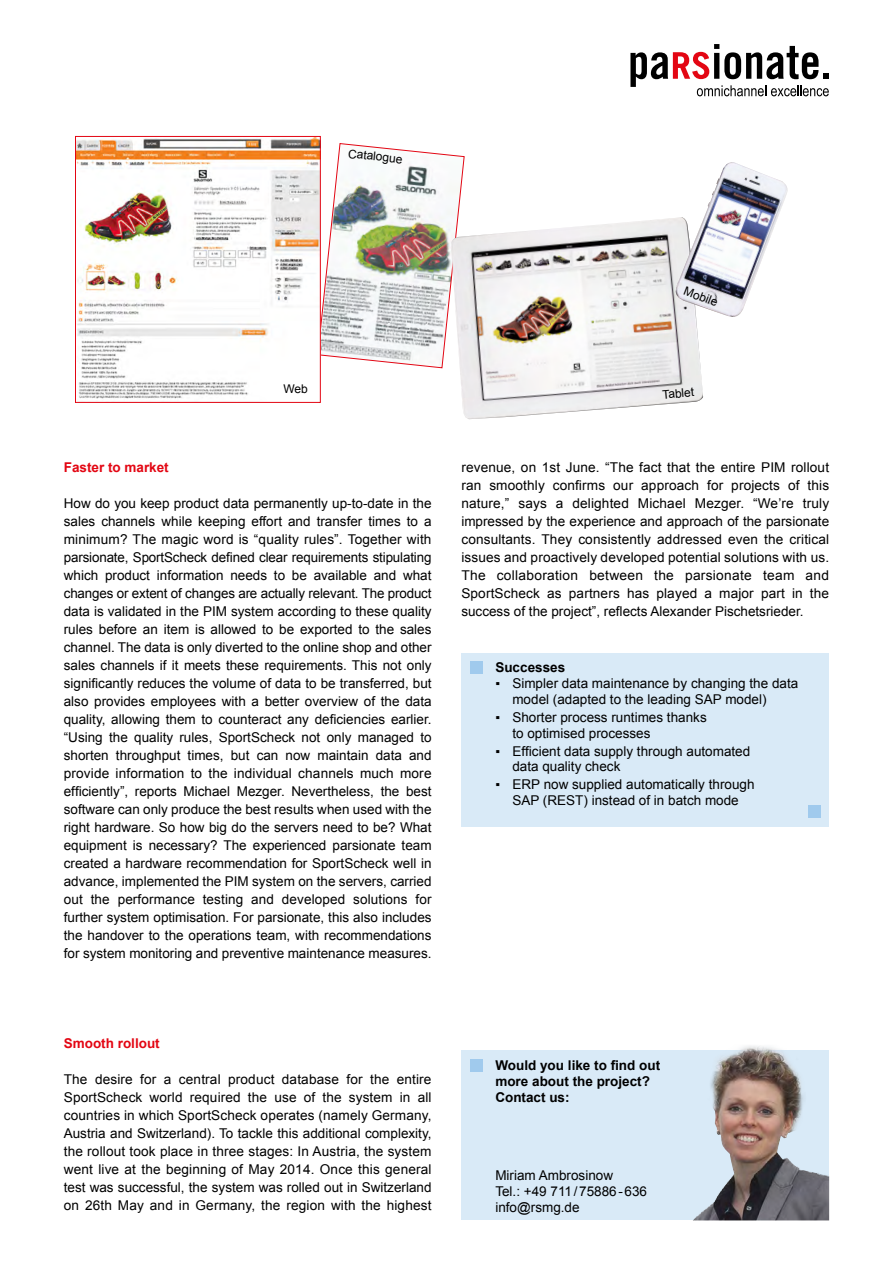
<style>
.page{position:relative;width:893px;height:1263px;background:#fff}
.page>*{position:absolute;margin:0;border:0;box-sizing:border-box;transform-origin:0 0}
.t1{font:13.5px/18px "Arial";color:#000}
.t2{font:700 13.5px/16.2px "Arial";color:#000}
.t3{font:700 13.5px "Arial";color:#e30613}
.t4{font:12px "Arial";color:#000}
.s1{font-family:"Verdana"}
</style>
<div class="page">
<img style="left:321px;top:143px;width:144px;height:226px">
<img style="left:77px;top:138px;width:242px;height:261px">
<div style="left:75px;top:136px;width:246px;height:267px;border:1px solid #e30613"></div>
<img style="left:450px;top:217px;width:253px;height:203px">
<img style="left:675px;top:162px;width:113px;height:155px">
<svg style="left:630px;top:44px;width:199px;height:52px"></svg>
<div style="left:461px;top:653px;width:368px;height:174px;background:#d9eaf7"></div>
<div style="left:808px;top:805px;width:13px;height:13px;background:#a0caed"></div>
<div style="left:470px;top:661px;width:13px;height:13px;background:#a0caed"></div>
<div style="left:461px;top:1050px;width:368px;height:170px;background:#d9eaf7"></div>
<div style="left:470px;top:1059px;width:13px;height:13px;background:#a0caed"></div>
<img style="left:693px;top:1046px;width:136px;height:174px">
<p class="t4" style="left:349px;top:146px;width:56px;rotate:6deg">Catalogue</p>
<p class="t4" style="left:687px;top:283px;width:37px;rotate:21deg">Mobile</p>
<p class="t4" style="left:283px;top:381px;width:26px">Web</p>
<p class="t4" style="left:662px;top:387px;width:34px;rotate:-5deg">Tablet</p>
<p class="t3" style="left:64px;top:458px;width:107px">Faster to market</p>
<p class="t1" style="left:64px;top:494px;width:369px;text-align:justify">How do you keep product data permanently up-to-date in the sales channels while keeping effort and transfer times to a minimum? The magic word is “quality rules”. Together with parsionate, SportScheck defined clear requirements stipulating which product information needs to be available and what changes or extent of changes are actually relevant. The product data is validated in the PIM system according to these quality rules before an item is allowed to be exported to the sales channel. The data is only diverted to the online shop and other sales channels if it meets these requirements. This not only significantly reduces the volume of data to be transferred, but also provides employees with a better overview of the data quality, allowing them to counteract any deficiencies earlier. “Using the quality rules, SportScheck not only managed to shorten throughput times, but can now maintain data and provide information to the individual channels much more efficiently”, reports Michael Mezger. Nevertheless, the best software can only produce the best results when used with the right hardware. So how big do the servers need to be? What equipment is necessary? The experienced parsionate team created a hardware recommendation for SportScheck well in advance, implemented the PIM system on the servers, carried out the performance testing and developed solutions for further system optimisation. For parsionate, this also includes the handover to the operations team, with recommendations for system monitoring and preventive maintenance measures.</p>
<p class="t1" style="left:461px;top:458px;width:369px;text-align:justify">revenue, on 1st June. “The fact that the entire PIM rollout ran smoothly confirms our approach for projects of this nature,” says a delighted Michael Mezger. “We’re truly impressed by the experience and approach of the parsionate consultants. They consistently addressed even the critical issues and proactively developed potential solutions with us.<br>The collaboration between the parsionate team and SportScheck as partners has played a major part in the success of the project”, reflects Alexander Pischetsrieder.</p>
<p class="t2" style="left:495px;top:660px;width:71px">Successes</p>
<p class="t1" style="left:512px;top:675px;width:287px;line-height:15.8px;text-indent:-17px"><span class="s1">▪</span> Simpler data maintenance by changing the data model (adapted to the leading SAP model)</p>
<p class="t1" style="left:512px;top:709px;width:196px;line-height:15.8px;text-indent:-17px"><span class="s1">▪</span> Shorter process runtimes thanks to optimised processes</p>
<p class="t1" style="left:512px;top:743px;width:239px;line-height:15.8px;text-indent:-17px"><span class="s1">▪</span> Efficient data supply through automated data quality check</p>
<p class="t1" style="left:495px;top:777px;width:261px;line-height:15.8px;text-align:center"><span class="s1">▪</span> ERP now supplied automatically through<br>SAP (REST) instead of in batch mode</p>
<p class="t3" style="left:64px;top:1034px;width:97px">Smooth rollout</p>
<p class="t1" style="left:64px;top:1070px;width:369px;text-align:justify">The desire for a central product database for the entire SportScheck world required the use of the system in all countries in which SportScheck operates (namely Germany, Austria and Switzerland). To tackle this additional complexity, the rollout took place in three stages: In Austria, the system went live at the beginning of May 2014. Once this general test was successful, the system was rolled out in Switzerland on 26th May and in Germany, the region with the highest</p>
<p class="t2" style="left:495px;top:1057px;width:166px">Would you like to find out more about the project?<br>Contact us:</p>
<p class="t1" style="left:495px;top:1167px;width:153px;line-height:16.2px">Miriam Ambrosinow<br>Tel.: +49 711/75886-636 info@rsmg.de</p>
</div>
